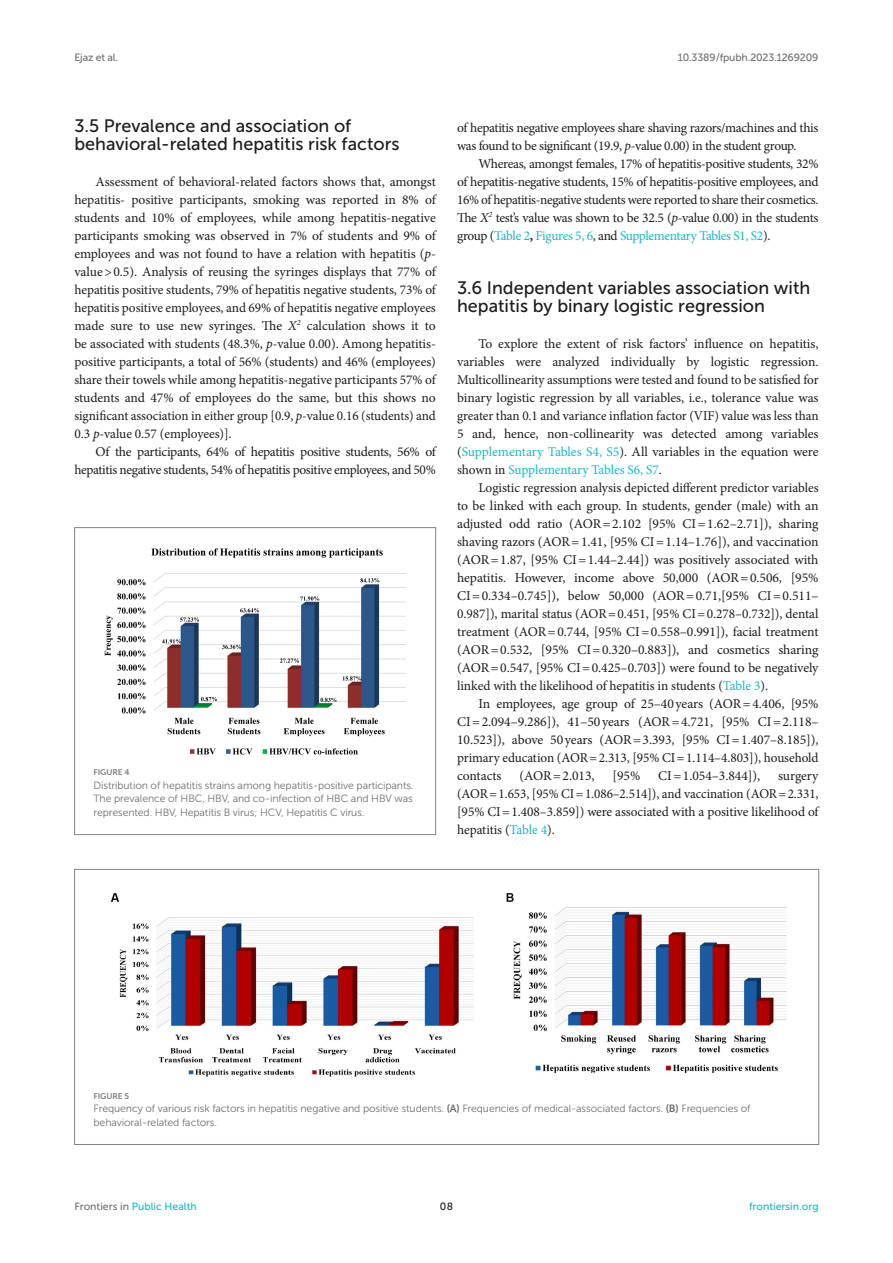
<style>
.page{position:relative;width:893px;height:1263px;background:#fff}
.page>*{position:absolute;margin:0;border:0;box-sizing:border-box;transform-origin:0 0}
.HEAD_2{font:18px/18px "Museo Sans 500";color:#1b1c1b}
.TEXT{font:13.5px/18px "Minion Pro";letter-spacing:-.025em;color:#1b1c1b;text-align:justify}
.TEXT_FLUSH{font:13.5px/18px "Minion Pro";letter-spacing:-.005em;color:#1b1c1b;text-align:justify}
.FIG_LEG{font:10.5px/13.5px "Museo Sans 300";letter-spacing:-.01em;color:#706f70;text-align:justify}
.t1{font:10.5px "Museo Sans 500";color:#1db5c3}
.t2{font:10.5px "Museo Sans 500";letter-spacing:-.015em;color:#706f70}
.t3{font:10.5px "Museo Sans 500";color:#1b1c1b}
.FIG_HD{font:8.25px "Museo Sans 700";letter-spacing:-.01em;color:#7e7f7f}
.s1{font-style:italic}
.s2{color:#1db5c3}
.s3{font-weight:700}
.s4{font-family:"Museo Sans 700"}
.s5{color:#706f70}
</style>
<div class="page">
<img style="left:104px;top:548px;width:302px;height:207px">
<div style="left:74px;top:527px;width:362px;height:308px;border:1px solid #808285"></div>
<img style="left:110px;top:893px;width:677px;height:184px">
<p class="t2" style="left:74px;top:51px;width:45px">Ejaz et al.</p>
<p class="t2" style="left:678px;top:51px;width:142px">10.3389/fpubh.2023.1269209</p>
<p class="HEAD_2" style="left:74px;top:117px;width:327px">3.5 Prevalence and association of behavioral-related hepatitis risk factors</p>
<p class="TEXT_FLUSH" style="left:74px;top:173px;width:363px;text-indent:21px">Assessment of behavioral-related factors shows that, amongst hepatitis- positive participants, smoking was reported in 8% of students and 10% of employees, while among hepatitis-negative participants smoking was observed in 7% of students and 9% of employees and was not found to have a relation with hepatitis (<span class="s1">p&shy;</span>value&gt;0.5). Analysis of reusing the syringes displays that 77% of hepatitis positive students, 79% of hepatitis negative students, 73% of hepatitis positive employees, and 69% of hepatitis negative employees made sure to use new syringes. The <span class="s1">X</span><sup>2</sup> calculation shows it to be associated with students (48.3%, <span class="s1">p</span>-value 0.00). Among hepatitis&shy;positive participants, a total of 56% (students) and 46% (employees) share their towels while among hepatitis-negative participants 57% of students and 47% of employees do the same, but this shows no significant association in either group [0.9, <span class="s1">p</span>-value 0.16 (students) and 0.3 <span class="s1">p</span>-value 0.57 (employees)].</p>
<p class="TEXT" style="left:74px;top:443px;width:363px;text-align:right">Of the participants, 64% of hepatitis positive students, 56% of hepatitis negative students, 54% of hepatitis positive employees, and 50%</p>
<p class="FIG_HD" style="left:94px;top:768px;width:37px">FIGURE 4</p>
<p class="FIG_LEG" style="left:94px;top:778px;width:321px">Distribution of hepatitis strains among hepatitis-positive participants.<br>The prevalence of HBC, HBV, and co-infection of HBC and HBV was represented. HBV, Hepatitis B virus; HCV, Hepatitis C virus.</p>
<p class="TEXT" style="left:457px;top:119px;width:363px">of hepatitis negative employees share shaving razors/machines and this was found to be significant (19.9, <span class="s1">p</span>-value 0.00) in the student group.</p>
<p class="TEXT" style="left:457px;top:155px;width:363px;text-indent:21px">Whereas, amongst females, 17% of hepatitis-positive students, 32% of hepatitis-negative students, 15% of hepatitis-positive employees, and 16% of hepatitis-negative students were reported to share their cosmetics.<br>The <span class="s1">X</span><sup>2</sup> test’s value was shown to be 32.5 (<span class="s1">p</span>-value 0.00) in the students group (<span class="s2">Table 2</span><span class="s3">,</span> <span class="s2">Figures 5, 6</span>, and <span class="s2">Supplementary Tables S1, S2</span>).</p>
<p class="HEAD_2" style="left:457px;top:279px;width:355px">3.6 Independent variables association with hepatitis by binary logistic regression</p>
<p class="TEXT_FLUSH" style="left:457px;top:335px;width:363px;text-indent:21px">To explore the extent of risk factors’ influence on hepatitis, variables were analyzed individually by logistic regression.<br>Multicollinearity assumptions were tested and found to be satisfied for binary logistic regression by all variables, i.e., tolerance value was greater than 0.1 and variance inflation factor (VIF) value was less than 5 and, hence, non-collinearity was detected among variables (<span class="s2">Supplementary Tables S4, S5</span>). All variables in the equation were shown in <span class="s2">Supplementary Tables S6, S7</span>.</p>
<p class="TEXT" style="left:457px;top:479px;width:363px;text-indent:21px">Logistic regression analysis depicted different predictor variables to be linked with each group. In students, gender (male) with an adjusted odd ratio (AOR=2.102 [95% CI=1.62–2.71]), sharing shaving razors (AOR=1.41, [95% CI=1.14–1.76]), and vaccination (AOR=1.87, [95% CI=1.44–2.44]) was positively associated with hepatitis. However, income above 50,000 (AOR=0.506, [95% CI=0.334–0.745]), below 50,000 (AOR=0.71,[95% CI=0.511– 0.987]), marital status (AOR=0.451, [95% CI=0.278–0.732]), dental treatment (AOR=0.744, [95% CI=0.558–0.991]), facial treatment (AOR=0.532, [95% CI=0.320–0.883]), and cosmetics sharing (AOR=0.547, [95% CI=0.425–0.703]) were found to be negatively linked with the likelihood of hepatitis in students (<span class="s2">Table 3</span>).</p>
<p class="TEXT" style="left:457px;top:695px;width:363px;text-indent:21px">In employees, age group of 25–40years (AOR=4.406, [95% CI=2.094–9.286]), 41–50years (AOR=4.721, [95% CI=2.118– 10.523]), above 50years (AOR=3.393, [95% CI=1.407–8.185]), primary education (AOR=2.313, [95% CI=1.114–4.803]), household contacts</p>
<p class="TEXT" style="left:519px;top:767px;width:77px">(AOR=2.013,</p>
<p class="TEXT" style="left:612px;top:767px;width:29px">[95%</p>
<p class="TEXT" style="left:658px;top:767px;width:103px">CI=1.054–3.844]),</p>
<p class="TEXT" style="left:457px;top:767px;width:363px;text-indent:321px">surgery (AOR=1.653, [95% CI=1.086–2.514]), and vaccination (AOR=2.331, [95% CI=1.408–3.859]) were associated with a positive likelihood of hepatitis (<span class="s2">Table 4</span>).</p>
<p class="FIG_HD" style="left:94px;top:1091px;width:37px">FIGURE 5</p>
<p class="FIG_LEG" style="left:94px;top:1102px;width:659px">Frequency of various risk factors in hepatitis negative and positive students. <span class="s4">(A)</span> Frequencies of medical-associated factors. <span class="s4">(B)</span> Frequencies of behavioral-related factors.</p>
<p class="t1" style="left:74px;top:1200px;width:124px"><span class="s5">Frontiers in</span> Public Health</p>
<p class="t3" style="left:440px;top:1200px;width:15px">08</p>
<p class="t1" style="left:749px;top:1200px;width:71px">frontiersin.org</p>
</div>
